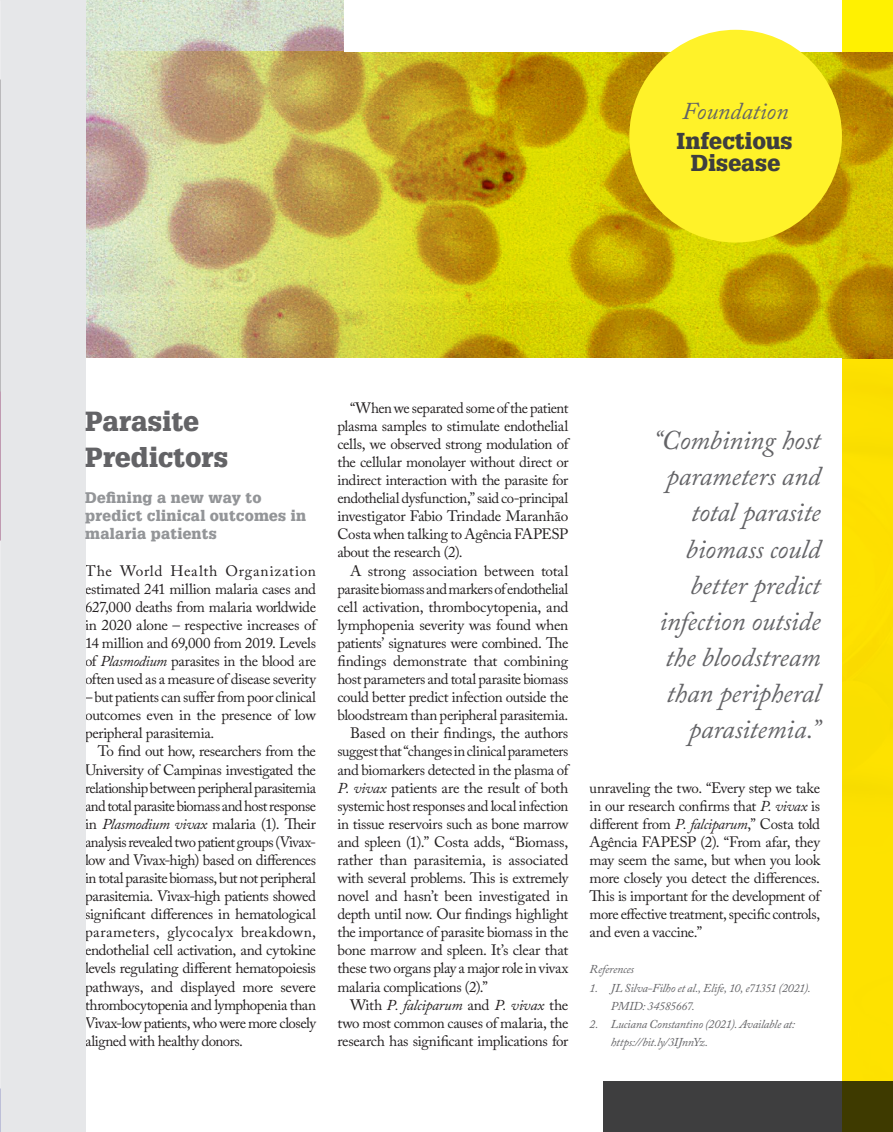
<style>
.page{position:relative;width:893px;height:1132px;background:#fff}
.page>*{position:absolute;margin:0;border:0;box-sizing:border-box;transform-origin:0 0}
.Quote_-_right{font:italic 27px/36.2px "Adobe Caslon Pro";letter-spacing:-.01em;color:#636366;text-align:right}
.UF-Head{font:900 27px/36.2px "Glypha LT Std";letter-spacing:.005em;color:#636366}
.Section-name{font:italic 24px "Adobe Caslon Pro";letter-spacing:-.005em;color:#636366}
.Section-name-2{font:900 22.5px/22.5px "Glypha LT Std";letter-spacing:.005em;color:#3e3e3f;text-align:center}
.Copy_-_indent{font:15px/18px "Adobe Caslon Pro";letter-spacing:-.025em;color:#231f20;text-align:justify}
.UF-Subhead-H6_-_50{font:900 15px/18px "Glypha LT Std";letter-spacing:.025em;color:#939598}
.REF-References{font:italic 12px/18px "Adobe Caslon Pro";letter-spacing:-.02em;color:#636366}
.s1{font-style:italic}
</style>
<div class="page">
<img style="left:85px;top:0;width:259px;height:51px">
<img style="left:85px;top:51px;width:757px;height:307px">
<div style="left:604px;top:1081px;width:289px;height:50px;background:#3e3e3f"></div>
<div style="left:0;top:0;width:85px;height:1131px;background:#e6e7e9"></div>
<div style="left:629px;top:30px;width:213px;height:212px;background:#fff229;border-radius:50%"></div>
<svg style="left:842px;top:0;width:51px;height:1131px;background:#e3c600"></svg>
<svg style="left:0;top:79px;width:1px;height:460px"></svg>
<h4 class="Section-name" style="left:682px;top:96px;width:108px">Foundation</h4>
<h4 class="Section-name-2" style="left:676px;top:129px;width:118px">Infectious<br>Disease</h4>
<h4 class="UF-Head" style="left:85px;top:403px;width:145px">Parasite<br>Predictors</h4>
<p class="UF-Subhead-H6_-_50" style="left:85px;top:488px;width:223px">Defining a new way to predict clinical outcomes in malaria patients</p>
<p class="Copy_-_indent" style="left:85px;top:561px;width:233px">The World Health Organization estimated 241 million malaria cases and 627,000 deaths from malaria worldwide in 2020 alone – respective increases of 14 million and 69,000 from 2019. Levels of <span class="s1">Plasmodium</span> parasites in the blood are often used as a measure of disease severity</p>
<p class="Copy_-_indent" style="left:85px;top:687px;width:233px">– but patients can suffer from poor clinical outcomes even in the presence of low peripheral parasitemia.</p>
<p class="Copy_-_indent" style="left:85px;top:742px;width:233px;text-indent:13px">To find out how, researchers from the University of Campinas investigated the relationship between peripheral parasitemia and total parasite biomass and host response in <span class="s1">Plasmodium vivax</span> malaria (1). Their analysis revealed two patient groups (Vivax&shy;low and Vivax-high) based on differences in total parasite biomass, but not peripheral parasitemia. Vivax-high patients showed significant differences in hematological parameters, glycocalyx breakdown, endothelial cell activation, and cytokine levels regulating different hematopoiesis pathways, and displayed more severe thrombocytopenia and lymphopenia than Vivax-low patients, who were more closely aligned with healthy donors.</p>
<p class="Copy_-_indent" style="left:337px;top:398px;width:233px;text-indent:13px">“When we separated some of the patient plasma samples to stimulate endothelial cells, we observed strong modulation of the cellular monolayer without direct or indirect interaction with the parasite for endothelial dysfunction,” said co-principal investigator Fabio Trindade Maranhão Costa when talking to Agência FAPESP about the research (2).</p>
<p class="Copy_-_indent" style="left:337px;top:561px;width:233px;text-indent:13px">A strong association between total parasite biomass and markers of endothelial cell activation, thrombocytopenia, and lymphopenia severity was found when patients’ signatures were combined. The findings demonstrate that combining host parameters and total parasite biomass could better predict infection outside the bloodstream than peripheral parasitemia.</p>
<p class="Copy_-_indent" style="left:337px;top:724px;width:233px;text-indent:13px">Based on their findings, the authors suggest that “changes in clinical parameters and biomarkers detected in the plasma of <span class="s1">P. vivax</span> patients are the result of both systemic host responses and local infection in tissue reservoirs such as bone marrow and spleen (1).” Costa adds, “Biomass, rather than parasitemia, is associated with several problems. This is extremely novel and hasn’t been investigated in depth until now. Our findings highlight the importance of parasite biomass in the bone marrow and spleen. It’s clear that these two organs play a major role in vivax malaria complications (2).”</p>
<p class="Copy_-_indent" style="left:337px;top:995px;width:233px;text-indent:13px">With <span class="s1">P. falciparum</span> and <span class="s1">P. vivax</span> the two most common causes of malaria, the research has significant implications for</p>
<p class="Quote_-_right" style="left:653px;top:421px;width:169px">“Combining host parameters and total parasite biomass could better predict infection outside the bloodstream than peripheral parasitemia.”</p>
<p class="Copy_-_indent" style="left:590px;top:778px;width:232px">unraveling the two. “Every step we take in our research confirms that <span class="s1">P. vivax</span> is different from <span class="s1">P. falciparum</span>,” Costa told Agência FAPESP (2). “From afar, they may seem the same, but when you look more closely you detect the differences.<br>This is important for the development of more effective treatment, specific controls, and even a vaccine.”</p>
<p class="REF-References" style="left:590px;top:959px;width:46px">References</p>
<p class="REF-References" style="left:611px;top:978px;width:201px;text-indent:-21px">1. JL Silva-Filho et al., Elife, 10, e71351 (2021).<br>PMID: 34585667.</p>
<p class="REF-References" style="left:611px;top:1014px;width:186px;text-indent:-21px">2. Luciana Constantino (2021). Available at: https://bit.ly/3IJnnYz.</p>
</div>
